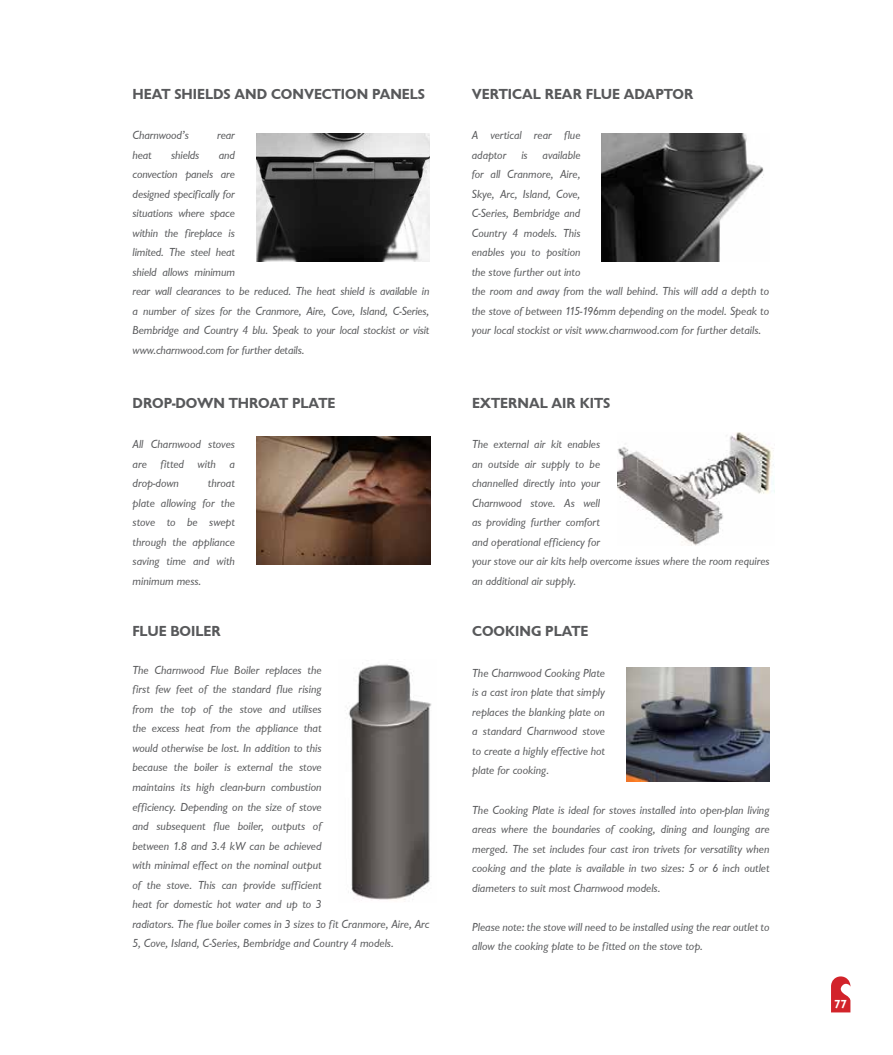
<style>
.page{position:relative;width:893px;height:1055px;background:#fff}
.page>*{position:absolute;margin:0;border:0;box-sizing:border-box;transform-origin:0 0}
.t1{font:700 15px "Sharp";color:#58595b}
.t2{font:italic 12px/19.5px "Sharp";color:#58595b}
.t3{font:700 12px "Sharp";color:#fff}
</style>
<div class="page">
<svg style="left:831px;top:976px;width:20px;height:36px"></svg>
<img style="left:617px;top:432px;width:158px;height:113px">
<img style="left:256px;top:133px;width:173px;height:128px">
<img style="left:602px;top:133px;width:162px;height:128px">
<img style="left:347px;top:664px;width:85px;height:236px">
<img style="left:256px;top:436px;width:174px;height:128px">
<img style="left:626px;top:667px;width:143px;height:114px">
<p class="t1" style="left:133px;top:85px;width:294px">HEAT SHIELDS AND CONVECTION PANELS</p>
<p class="t2" style="left:133px;top:125px;width:58px">Charnwood’s</p>
<p class="t2" style="left:217px;top:125px;width:19px">rear</p>
<p class="t2" style="left:133px;top:145px;width:21px">heat</p>
<p class="t2" style="left:171px;top:145px;width:30px">shields</p>
<p class="t2" style="left:133px;top:145px;width:298px;text-indent:86px">and<br>convection panels are<br>designed specifically for<br>situations where space<br>within the fireplace is<br>limited. The steel heat<br>shield allows minimum<br>rear wall clearances to be reduced. The heat shield is available in a number of sizes for the Cranmore, Aire, Cove, Island, C-Series, Bembridge and Country 4 blu. Speak to your local stockist or visit www.charnwood.com for further details.</p>
<p class="t1" style="left:133px;top:394px;width:204px">DROP-DOWN THROAT PLATE</p>
<p class="t2" style="left:133px;top:434px;width:104px;text-align:justify">All Charnwood stoves are fitted with a drop-down</p>
<p class="t2" style="left:133px;top:473px;width:104px;text-align:justify;text-indent:75px">throat plate allowing for the stove to be swept through the appliance saving time and with minimum mess.</p>
<p class="t1" style="left:132px;top:623px;width:90px">FLUE BOILER</p>
<p class="t2" style="left:132px;top:660px;width:299px">The Charnwood Flue Boiler replaces the<br>first few feet of the standard flue rising<br>from the top of the stove and utilises<br>the excess heat from the appliance that<br>would otherwise be lost. In addition to this<br>because the boiler is external the stove<br>maintains its high clean-burn combustion<br>efficiency. Depending on the size of stove<br>and subsequent flue boiler, outputs of<br>between 1.8 and 3.4 kW can be achieved<br>with minimal effect on the nominal output<br>of the stove. This can provide sufficient<br>heat for domestic hot water and up to 3<br>radiators. The flue boiler comes in 3 sizes to fit Cranmore, Aire, Arc 5, Cove, Island, C-Series, Bembridge and Country 4 models.</p>
<p class="t1" style="left:472px;top:85px;width:223px">VERTICAL REAR FLUE ADAPTOR</p>
<p class="t2" style="left:472px;top:125px;width:299px">A vertical rear flue<br>adaptor is available<br>for all Cranmore, Aire,<br>Skye, Arc, Island, Cove,<br>C-Series, Bembridge and<br>Country 4 models. This<br>enables you to position<br>the stove further out into<br>the room and away from the wall behind. This will add a depth to the stove of between 115-196mm depending on the model. Speak to your local stockist or visit www.charnwood.com for further details.</p>
<p class="t1" style="left:472px;top:394px;width:140px">EXTERNAL AIR KITS</p>
<p class="t2" style="left:472px;top:434px;width:299px">The external air kit enables<br>an outside air supply to be<br>channelled directly into your<br>Charnwood stove. As well<br>as providing further comfort<br>and operational efficiency for<br>your stove our air kits help overcome issues where the room requires an additional air supply.</p>
<p class="t1" style="left:472px;top:623px;width:118px">COOKING PLATE</p>
<p class="t2" style="left:472px;top:663px;width:134px;text-align:justify">The Charnwood Cooking Plate is a cast iron plate that simply replaces the blanking plate on a standard Charnwood stove to create a highly effective hot plate for cooking.</p>
<p class="t2" style="left:472px;top:799px;width:299px;text-align:justify">The Cooking Plate is ideal for stoves installed into open-plan living areas where the boundaries of cooking, dining and lounging are merged. The set includes four cast iron trivets for versatility when cooking and the plate is available in two sizes: 5 or 6 inch outlet diameters to suit most Charnwood models.</p>
<p class="t2" style="left:472px;top:916px;width:299px">Please note: the stove will need to be installed using the rear outlet to allow the cooking plate to be fitted on the stove top.</p>
<p class="t3" style="left:834px;top:996px;width:14px">77</p>
</div>
